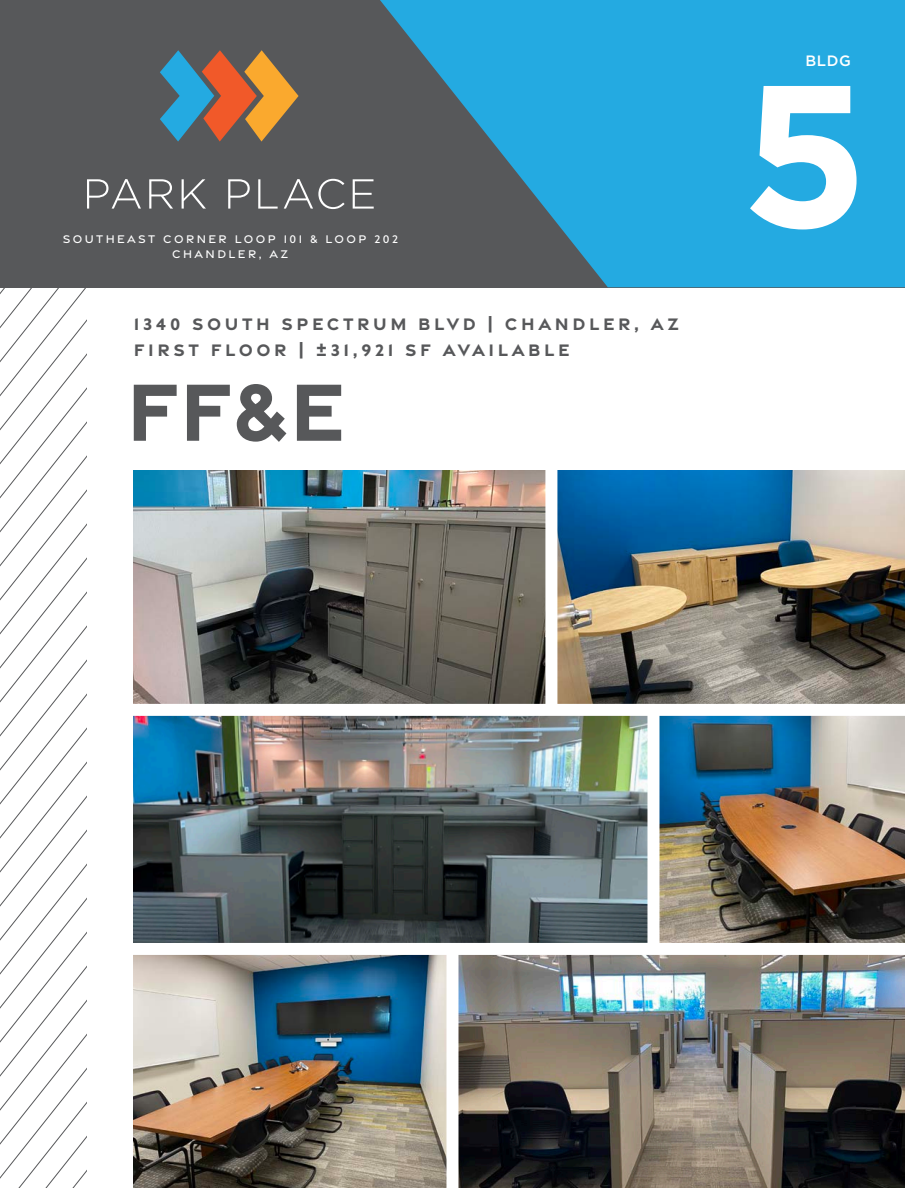
<style>
.page{position:relative;width:905px;height:1188px;background:#fff}
.page>*{position:absolute;margin:0;border:0;box-sizing:border-box;transform-origin:0 0}
.t1{font:700 201.6px "Gotham";color:#fff}
.t2{font:700 87.6px "Gravesend Sans";color:#57585a}
.t3{font:700 18px "Gravesend Sans";letter-spacing:.2em;color:#57585a}
.t4{font:500 15px "Gotham";color:#fff}
.t5{font:500 12px "Gravesend Sans";letter-spacing:.2em;color:#fff}
.s1{font-family:"Gotham"}
</style>
<div class="page">
<svg style="left:56px;top:287px;width:27px;height:901px"></svg>
<svg style="left:29px;top:287px;width:27px;height:901px"></svg>
<svg style="left:0;top:287px;width:29px;height:901px"></svg>
<div style="left:0;top:0;width:904px;height:287px;background:#57585a"></div>
<svg style="left:380px;top:0;width:524px;height:287px;fill:#24aae1"></svg>
<svg style="left:87px;top:179px;width:54px;height:30px"></svg>
<svg style="left:149px;top:179px;width:24px;height:30px"></svg>
<svg style="left:181px;top:179px;width:25px;height:30px"></svg>
<svg style="left:228px;top:179px;width:22px;height:30px"></svg>
<svg style="left:258px;top:179px;width:19px;height:30px"></svg>
<svg style="left:284px;top:179px;width:60px;height:30px"></svg>
<svg style="left:352px;top:179px;width:21px;height:30px"></svg>
<svg style="left:160px;top:50px;width:138px;height:92px"></svg>
<img style="left:134px;top:471px;width:770px;height:717px">
<div style="left:126px;top:704px;width:778px;height:12px;background:#fff"></div>
<div style="left:446px;top:949px;width:12px;height:239px;background:#fff"></div>
<div style="left:647px;top:710px;width:12px;height:239px;background:#fff"></div>
<div style="left:545px;top:465px;width:12px;height:245px;background:#fff"></div>
<div style="left:126px;top:943px;width:778px;height:12px;background:#fff"></div>
<p class="t5" style="left:63px;top:232px;width:337px">SOUTHEAST CORNER LOOP 101 &amp; LOOP 202</p>
<p class="t5" style="left:172px;top:246px;width:118px">CHANDLER, AZ</p>
<p class="t3" style="left:134px;top:312px;width:546px">1340 SOUTH SPECTRUM BLVD | CHANDLER, AZ</p>
<p class="t3" style="left:134px;top:338px;width:437px">FIRST FLOOR | <span class="s1">±</span>31,921 SF AVAILABLE</p>
<p class="t2" style="left:126px;top:354px;width:221px">FF&amp;E</p>
<p class="t4" style="left:805px;top:51px;width:47px">BLDG</p>
<p class="t1" style="left:741px;top:22px;width:129px">5</p>
</div>
